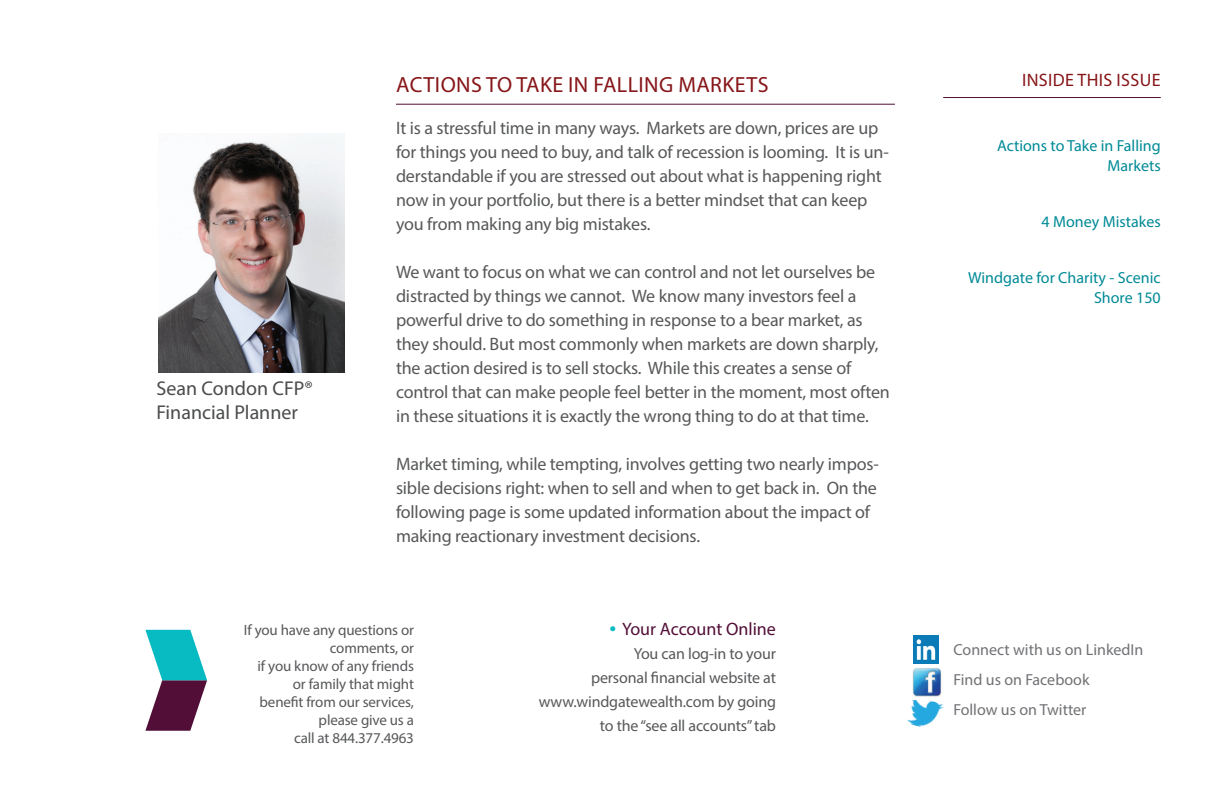
<style>
.page{position:relative;width:1224px;height:792px;background:#fff}
.page>*{position:absolute;margin:0;border:0;box-sizing:border-box;transform-origin:0 0}
.t1{font:22px "Myriad Pro";letter-spacing:.02em;color:#871619}
.t2{font:20px/24px "Myriad Pro";color:#4b4c4d}
.t3{font:18px/24px "Myriad Pro";letter-spacing:-.01em;color:#57585a}
.t4{font:18px "Myriad Pro";color:#520e37}
.t5{font:18px "Myriad Pro";letter-spacing:.02em;color:#871619}
.t6{font:16px/24px "Myriad Pro";letter-spacing:-.01em;color:#57585a;text-align:right}
.t7{font:16px/20px "Myriad Pro";color:#008a96;text-align:right}
.t8{font:16px/30px "Myriad Pro";color:#717275}
.t9{font:15px/18px "Myriad Pro";letter-spacing:-.01em;color:#57585a;text-align:right}
.s1{font-size:24px;color:#08bac1}
</style>
<div class="page">
<hr style="left:943px;top:97px;width:218px;height:1px;background:#520e37">
<img style="left:913px;top:635px;width:26px;height:28px">
<img style="left:907px;top:700px;width:37px;height:27px">
<img style="left:912px;top:668px;width:30px;height:29px">
<svg style="left:145px;top:630px;width:62px;height:101px"></svg>
<hr style="left:396px;top:104px;width:499px;height:1px;background:#520e37">
<img style="left:159px;top:136px;width:186px;height:237px">
<p class="t2" style="left:156px;top:376px;width:158px">Sean Condon CFP®<br>Financial Planner</p>
<p class="t1" style="left:396px;top:71px;width:374px">ACTIONS TO TAKE IN FALLING MARKETS</p>
<p class="t3" style="left:396px;top:116px;width:494px">It is a stressful time in many ways. Markets are down, prices are up for things you need to buy, and talk of recession is looming. It is un&shy;derstandable if you are stressed out about what is happening right now in your portfolio, but there is a better mindset that can keep you from making any big mistakes.</p>
<p class="t3" style="left:396px;top:260px;width:495px">We want to focus on what we can control and not let ourselves be distracted by things we cannot. We know many investors feel a powerful drive to do something in response to a bear market, as they should. But most commonly when markets are down sharply, the action desired is to sell stocks. While this creates a sense of control that can make people feel better in the moment, most often in these situations it is exactly the wrong thing to do at that time.</p>
<p class="t3" style="left:396px;top:452px;width:484px">Market timing, while tempting, involves getting two nearly impos&shy;sible decisions right: when to sell and when to get back in. On the following page is some updated information about the impact of making reactionary investment decisions.</p>
<p class="t5" style="left:1022px;top:68px;width:140px">INSIDE THIS ISSUE</p>
<p class="t7" style="left:997px;top:135px;width:165px">Actions to Take in Falling<br>Markets</p>
<p class="t7" style="left:1042px;top:211px;width:121px">4 Money Mistakes</p>
<p class="t7" style="left:968px;top:267px;width:194px">Windgate for Charity - Scenic<br>Shore 150</p>
<p class="t9" style="left:244px;top:621px;width:172px">If you have any questions or comments, or<br>if you know of any friends or family that might<br>benefit from our services, please give us a<br>call at 844.377.4963</p>
<p class="t4" style="left:609px;top:618px;width:168px"><span class="s1">•</span> Your Account Online</p>
<p class="t6" style="left:539px;top:642px;width:239px">You can log-in to your<br>personal financial website at www.windgatewealth.com by going to the “see all accounts” tab</p>
<p class="t8" style="left:953px;top:635px;width:191px">Connect with us on LinkedIn<br>Find us on Facebook<br>Follow us on Twitter</p>
</div>
